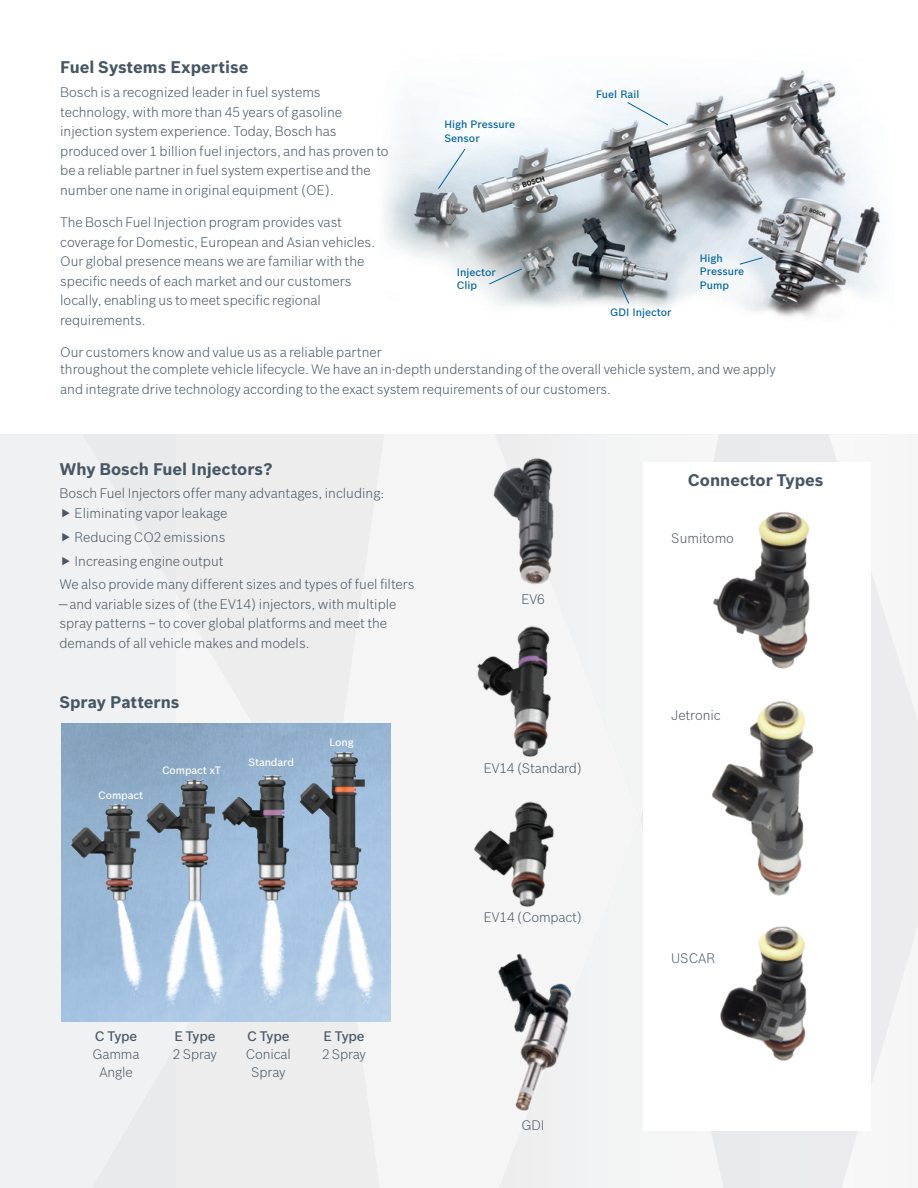
<style>
.page{position:relative;width:918px;height:1188px;background:#fff}
.page>*{position:absolute;margin:0;border:0;box-sizing:border-box;transform-origin:0 0}
.Headline_Copy_blue{font:700 16.5px "Bosch Sans";color:#465664}
.Copy_9{font:300 13.5px/19.5px "Bosch Sans";color:#465664}
.Headline_Copy_blue-2{font:300 13.5px "Bosch Sans";color:#465664}
.Call_Outs_Red{font:500 10.5px/13.5px "Bosch Sans";color:#006299}
.Copy_9-2{font:500 10.5px "Bosch Sans";letter-spacing:-.01em;color:#fff}
.s1{font-weight:500}
</style>
<div class="page">
<img style="left:384px;top:70px;width:497px;height:247px">
<svg style="left:641px;top:434px;width:187px;height:754px"></svg>
<svg style="left:828px;top:434px;width:90px;height:754px"></svg>
<div style="left:175px;top:434px;width:154px;height:754px;background:#ededee"></div>
<svg style="left:641px;top:819px;width:83px;height:369px"></svg>
<div style="left:175px;top:591px;width:134px;height:456px;background:#ededee"></div>
<div style="left:0;top:591px;width:175px;height:597px;background:#f0f1f2"></div>
<div style="left:329px;top:434px;width:312px;height:754px;background:#f5f5f6"></div>
<div style="left:643px;top:462px;width:228px;height:668px;background:#fff"></div>
<img style="left:62px;top:724px;width:328px;height:297px">
<img style="left:448px;top:434px;width:167px;height:169px">
<img style="left:458px;top:782px;width:136px;height:137px">
<img style="left:447px;top:605px;width:161px;height:162px">
<img style="left:439px;top:936px;width:181px;height:187px">
<svg style="left:627px;top:102px;width:42px;height:24px"></svg>
<svg style="left:437px;top:148px;width:29px;height:42px"></svg>
<svg style="left:488px;top:268px;width:35px;height:17px"></svg>
<svg style="left:618px;top:281px;width:12px;height:23px"></svg>
<svg style="left:739px;top:257px;width:24px;height:8px"></svg>
<img style="left:713px;top:512px;width:97px;height:157px">
<img style="left:712px;top:701px;width:102px;height:195px">
<img style="left:720px;top:926px;width:87px;height:135px">
<div style="left:0;top:434px;width:175px;height:157px;background:#f0f1f2"></div>
<p class="Headline_Copy_blue" style="left:60px;top:57px;width:190px">Fuel Systems Expertise</p>
<p class="Copy_9" style="left:60px;top:82px;width:330px">Bosch is a recognized leader in fuel systems technology, with more than 45 years of gasoline injection system experience. Today, Bosch has produced over 1 billion fuel injectors, and has proven to be a reliable partner in fuel system expertise and the number one name in original equipment (OE).</p>
<p class="Copy_9" style="left:60px;top:212px;width:316px">The Bosch Fuel Injection program provides vast coverage for Domestic, European and Asian vehicles.<br>Our global presence means we are familiar with the specific needs of each market and our customers locally, enabling us to meet specific regional requirements.</p>
<p class="Copy_9" style="left:60px;top:342px;width:323px">Our customers know and value us as a reliable partner</p>
<p class="Call_Outs_Red" style="left:444px;top:118px;width:72px">High Pressure<br>Sensor</p>
<p class="Call_Outs_Red" style="left:457px;top:265px;width:40px">Injector<br>Clip</p>
<p class="Call_Outs_Red" style="left:596px;top:87px;width:45px">Fuel Rail</p>
<p class="Call_Outs_Red" style="left:610px;top:305px;width:63px">GDI Injector</p>
<p class="Call_Outs_Red" style="left:700px;top:251px;width:46px">High<br>Pressure<br>Pump</p>
<p class="Copy_9" style="left:60px;top:359px;width:717px">throughout the complete vehicle lifecycle. We have an in-depth understanding of the overall vehicle system, and we apply and integrate drive technology according to the exact system requirements of our customers.</p>
<p class="Headline_Copy_blue" style="left:59px;top:458px;width:215px">Why Bosch Fuel Injectors?</p>
<p class="Copy_9" style="left:59px;top:484px;width:326px">Bosch Fuel Injectors offer many advantages, including:</p>
<p class="Copy_9" style="left:75px;top:503px;width:155px">Eliminating vapor leakage</p>
<p class="Copy_9" style="left:75px;top:527px;width:152px">Reducing CO2 emissions</p>
<p class="Copy_9" style="left:75px;top:551px;width:151px">Increasing engine output</p>
<p class="Copy_9" style="left:59px;top:575px;width:357px">We also provide many different sizes and types of fuel filters</p>
<p class="Copy_9" style="left:59px;top:594px;width:339px">— and variable sizes of (the EV14) injectors, with multiple spray patterns – to cover global platforms and meet the demands of all vehicle makes and models.</p>
<p class="Headline_Copy_blue" style="left:59px;top:692px;width:122px">Spray Patterns</p>
<p class="Copy_9-2" style="left:98px;top:788px;width:47px">Compact</p>
<p class="Copy_9-2" style="left:162px;top:763px;width:60px">Compact xT</p>
<p class="Copy_9-2" style="left:248px;top:756px;width:47px">Standard</p>
<p class="Copy_9-2" style="left:329px;top:735px;width:26px">Long</p>
<p class="Copy_9" style="left:93px;top:1027px;width:48px;line-height:18px;text-align:center"><span class="s1">C Type<br></span>Gamma<br>Angle</p>
<p class="Copy_9" style="left:173px;top:1027px;width:46px;line-height:18px"><span class="s1">E Type<br></span>2 Spray</p>
<p class="Copy_9" style="left:246px;top:1027px;width:47px;line-height:18px;text-align:center"><span class="s1">C Type<br></span>Conical<br>Spray</p>
<p class="Copy_9" style="left:322px;top:1027px;width:46px;line-height:18px"><span class="s1">E Type<br></span>2 Spray</p>
<p class="Copy_9" style="left:521px;top:589px;width:25px">EV6</p>
<p class="Copy_9" style="left:484px;top:758px;width:100px">EV14 (Standard)</p>
<p class="Copy_9" style="left:484px;top:908px;width:100px">EV14 (Compact)</p>
<p class="Copy_9" style="left:521px;top:1115px;width:25px">GDI</p>
<p class="Headline_Copy_blue" style="left:688px;top:470px;width:137px">Connector Types</p>
<p class="Headline_Copy_blue-2" style="left:671px;top:530px;width:64px">Sumitomo</p>
<p class="Headline_Copy_blue-2" style="left:671px;top:707px;width:51px">Jetronic</p>
<p class="Headline_Copy_blue-2" style="left:671px;top:950px;width:46px">USCAR</p>
</div>
